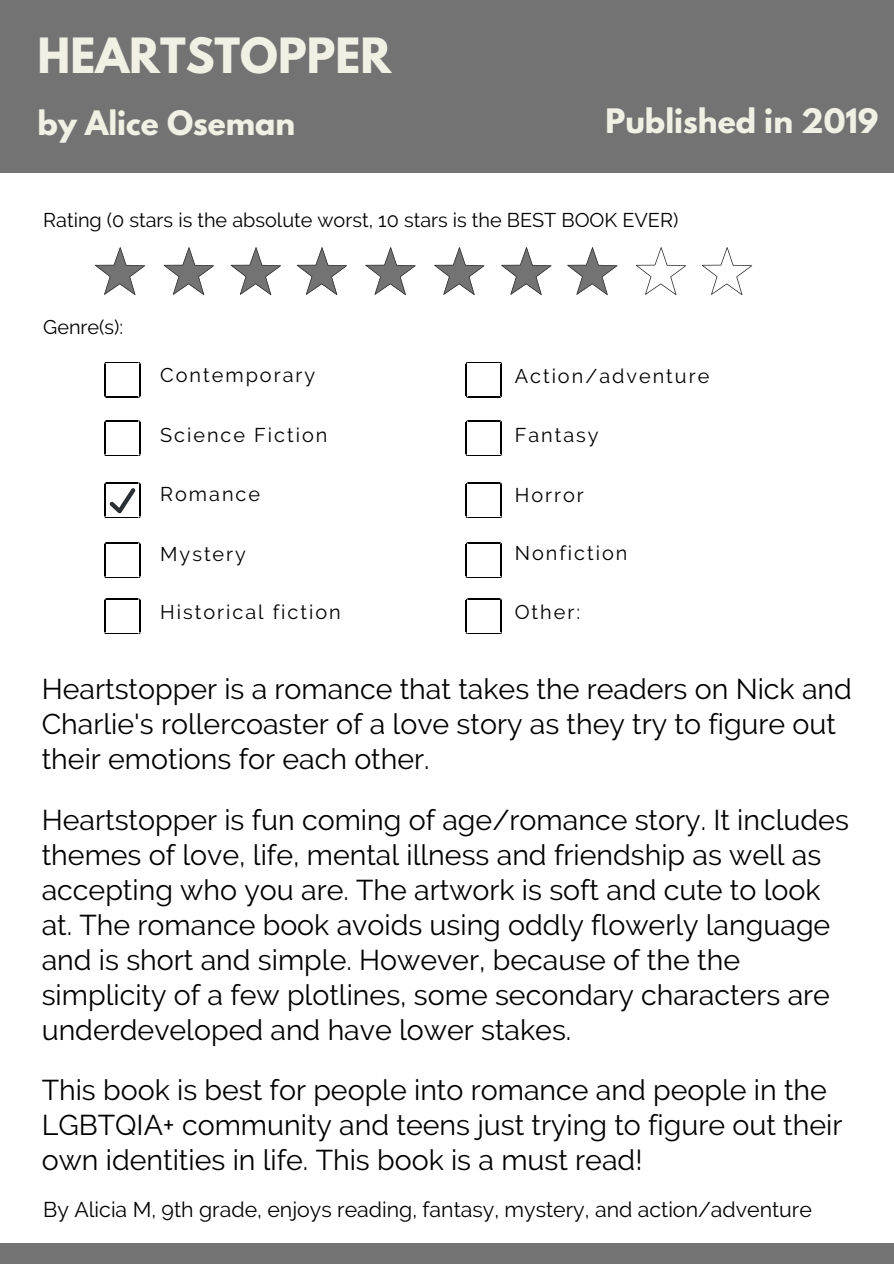
<style>
.page{position:relative;width:894px;height:1264px;background:#fff}
.page>*{position:absolute;margin:0;border:0;box-sizing:border-box;transform-origin:0 0}
.t1{font:700 43.05px "League Spartan";color:#f0f0e4}
.t2{font:700 29.85px "League Spartan";color:#f0f0e4}
.t3{font:28.5px/35px "Raleway";color:#000}
.t4{font:21.3px "Raleway";color:#000}
.t5{font:19.8px "Raleway";letter-spacing:.1em;color:#000}
.t6{font:19.8px "Raleway";color:#000}
</style>
<div class="page">
<div style="left:0;top:0;width:893px;height:173px;background:#737373"></div>
<div style="left:0;top:1243px;width:893px;height:20px;background:#737373"></div>
<hr style="left:107px;top:362px;width:31px;height:1px;background:#000">
<hr style="left:139px;top:364px;width:1px;height:31px;background:#000">
<hr style="left:104px;top:364px;width:1px;height:31px;background:#000">
<hr style="left:107px;top:397px;width:31px;height:1px;background:#000">
<hr style="left:107px;top:420px;width:31px;height:1px;background:#000">
<hr style="left:139px;top:422px;width:1px;height:32px;background:#000">
<hr style="left:104px;top:422px;width:1px;height:32px;background:#000">
<hr style="left:107px;top:455px;width:31px;height:1px;background:#000">
<hr style="left:107px;top:517px;width:31px;height:1px;background:#000">
<hr style="left:107px;top:599px;width:31px;height:1px;background:#000">
<hr style="left:139px;top:600px;width:1px;height:32px;background:#000">
<hr style="left:104px;top:600px;width:1px;height:32px;background:#000">
<hr style="left:107px;top:633px;width:31px;height:1px;background:#000">
<hr style="left:107px;top:542px;width:31px;height:1px;background:#000">
<hr style="left:139px;top:544px;width:1px;height:32px;background:#000">
<hr style="left:104px;top:544px;width:1px;height:32px;background:#000">
<hr style="left:107px;top:577px;width:31px;height:1px;background:#000">
<hr style="left:468px;top:362px;width:31px;height:1px;background:#000">
<hr style="left:500px;top:364px;width:1px;height:31px;background:#000">
<hr style="left:465px;top:364px;width:1px;height:31px;background:#000">
<hr style="left:468px;top:397px;width:31px;height:1px;background:#000">
<hr style="left:468px;top:420px;width:31px;height:1px;background:#000">
<hr style="left:500px;top:422px;width:1px;height:32px;background:#000">
<hr style="left:465px;top:422px;width:1px;height:32px;background:#000">
<hr style="left:468px;top:455px;width:31px;height:1px;background:#000">
<hr style="left:468px;top:483px;width:31px;height:1px;background:#000">
<hr style="left:500px;top:484px;width:1px;height:32px;background:#000">
<hr style="left:465px;top:484px;width:1px;height:32px;background:#000">
<hr style="left:468px;top:517px;width:31px;height:1px;background:#000">
<hr style="left:468px;top:599px;width:31px;height:1px;background:#000">
<hr style="left:500px;top:600px;width:1px;height:32px;background:#000">
<hr style="left:465px;top:600px;width:1px;height:32px;background:#000">
<hr style="left:468px;top:633px;width:31px;height:1px;background:#000">
<hr style="left:468px;top:542px;width:31px;height:1px;background:#000">
<hr style="left:500px;top:544px;width:1px;height:32px;background:#000">
<hr style="left:465px;top:544px;width:1px;height:32px;background:#000">
<hr style="left:468px;top:577px;width:31px;height:1px;background:#000">
<svg style="left:95px;top:247px;width:50px;height:48px"></svg>
<svg style="left:164px;top:247px;width:50px;height:48px"></svg>
<svg style="left:230px;top:247px;width:51px;height:48px"></svg>
<svg style="left:296px;top:247px;width:51px;height:48px"></svg>
<svg style="left:365px;top:247px;width:50px;height:48px"></svg>
<svg style="left:434px;top:247px;width:50px;height:48px"></svg>
<svg style="left:501px;top:247px;width:50px;height:48px"></svg>
<svg style="left:567px;top:247px;width:50px;height:48px"></svg>
<svg style="left:635px;top:247px;width:51px;height:48px"></svg>
<svg style="left:701px;top:247px;width:51px;height:48px"></svg>
<svg style="left:104px;top:483px;width:36px;height:34px"></svg>
<p class="t1" style="left:38px;top:34px;width:355px">HEARTSTOPPER</p>
<p class="t2" style="left:38px;top:108px;width:259px">by Alice Oseman</p>
<p class="t2" style="left:605px;top:106px;width:274px">Published in 2019</p>
<p class="t6" style="left:43px;top:209px;width:636px">Rating (0 stars is the absolute worst, 10 stars is the BEST BOOK EVER)</p>
<p class="t5" style="left:43px;top:316px;width:81px">Genre(s):</p>
<p class="t5" style="left:160px;top:363px;width:156px">Contemporary</p>
<p class="t5" style="left:160px;top:423px;width:169px">Science Fiction</p>
<p class="t5" style="left:160px;top:482px;width:101px">Romance</p>
<p class="t5" style="left:160px;top:542px;width:87px">Mystery</p>
<p class="t5" style="left:160px;top:600px;width:182px">Historical fiction</p>
<p class="t5" style="left:514px;top:364px;width:196px">Action/adventure</p>
<p class="t5" style="left:514px;top:423px;width:85px">Fantasy</p>
<p class="t5" style="left:514px;top:483px;width:71px">Horror</p>
<p class="t5" style="left:514px;top:541px;width:114px">Nonfiction</p>
<p class="t5" style="left:514px;top:600px;width:67px">Other:</p>
<p class="t3" style="left:42px;top:672px;width:811px">Heartstopper is a romance that takes the readers on Nick and<br>Charlie's rollercoaster of a love story as they try to figure out their emotions for each other.</p>
<p class="t3" style="left:42px;top:802px;width:808px">Heartstopper is fun coming of age/romance story. It includes themes of love, life, mental illness and friendship as well as accepting who you are. The artwork is soft and cute to look at. The romance book avoids using oddly flowerly language and is short and simple. However, because of the the simplicity of a few plotlines, some secondary characters are underdeveloped and have lower stakes.</p>
<p class="t3" style="left:42px;top:1072px;width:802px">This book is best for people into romance and people in the<br>LGBTQIA+ community and teens just trying to figure out their own identities in life. This book is a must read!</p>
<p class="t4" style="left:43px;top:1196px;width:770px">By Alicia M, 9th grade, enjoys reading, fantasy, mystery, and action/adventure</p>
</div>
